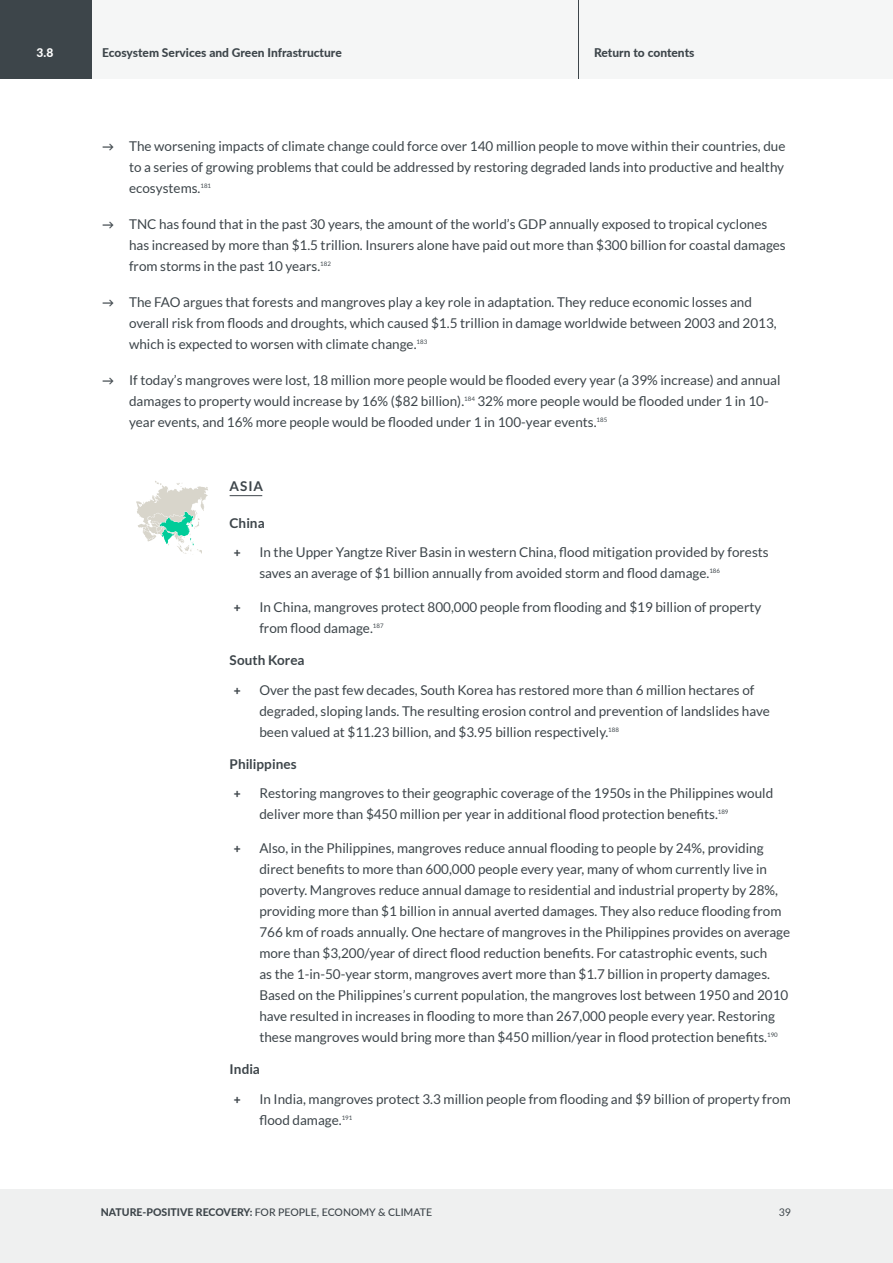
<style>
.page{position:relative;width:893px;height:1263px;background:#fff}
.page>*{position:absolute;margin:0;border:0;box-sizing:border-box;transform-origin:0 0}
.t1{font:13.5px/21px "Lato";color:#3d454a}
.COUNTRY_REGION{font:700 13.5px "Lato";color:#3d454a}
.COUNTRY_CONTINENT{font:700 13.5px "Lato";color:#3d454a}
.t2{font:800 12px "Lato";color:#3d454a}
.t3{font:800 12px "Lato";color:#fff}
.t4{font:500 10.5px "Lato";color:#3d454a}
.t5{font:10.5px "Lato";color:#3d454a}
.s1{font-weight:600;font-size:12px}
.s2{font-weight:800}
</style>
<div class="page">
<hr style="left:230px;top:495px;width:32px;height:1px;background:#3d454a">
<svg style="left:136px;top:481px;width:72px;height:73px"></svg>
<div style="left:92px;top:0;width:801px;height:79px;background:#f5f6f6"></div>
<div style="left:0;top:0;width:92px;height:79px;background:#3d454a"></div>
<hr style="left:578px;top:0;width:1px;height:79px;background:#3d454a">
<div style="left:0;top:1189px;width:893px;height:74px;background:#eff0f0"></div>
<p class="t3" style="left:37px;top:44px;width:18px">3.8</p>
<p class="t2" style="left:102px;top:44px;width:241px">Ecosystem Services and Green Infrastructure</p>
<p class="t2" style="left:594px;top:44px;width:102px">Return to contents</p>
<p class="t1" style="left:129px;top:136px;width:658px;text-align:justify;text-indent:-27px"><span class="s1">→</span> The worsening impacts of climate change could force over 140 million people to move within their countries, due to a series of growing problems that could be addressed by restoring degraded lands into productive and healthy ecosystems.<sup>181</sup></p>
<p class="t1" style="left:129px;top:214px;width:658px;text-indent:-27px"><span class="s1">→</span> TNC has found that in the past 30 years, the amount of the world’s GDP annually exposed to tropical cyclones has increased by more than $1.5 trillion. Insurers alone have paid out more than $300 billion for coastal damages from storms in the past 10 years.<sup>182</sup></p>
<p class="t1" style="left:129px;top:291px;width:649px;text-indent:-27px"><span class="s1">→</span> The FAO argues that forests and mangroves play a key role in adaptation. They reduce economic losses and overall risk from floods and droughts, which caused $1.5 trillion in damage worldwide between 2003 and 2013, which is expected to worsen with climate change.<sup>183</sup></p>
<p class="t1" style="left:129px;top:369px;width:653px;text-indent:-27px"><span class="s1">→</span> If today’s mangroves were lost, 18 million more people would be flooded every year (a 39% increase) and annual damages to property would increase by 16% ($82 billion).<sup>184</sup> 32% more people would be flooded under 1 in 10- year events, and 16% more people would be flooded under 1 in 100-year events.<sup>185</sup></p>
<p class="COUNTRY_CONTINENT" style="left:230px;top:478px;width:35px">ASIA</p>
<p class="COUNTRY_REGION" style="left:230px;top:515px;width:37px">China</p>
<p class="t2" style="left:234px;top:544px;width:8px">+</p>
<p class="t1" style="left:259px;top:542px;width:511px">In the Upper Yangtze River Basin in western China, flood mitigation provided by forests saves an average of $1 billion annually from avoided storm and flood damage.<sup>186</sup></p>
<p class="t2" style="left:234px;top:598px;width:8px">+</p>
<p class="t1" style="left:259px;top:596px;width:503px">In China, mangroves protect 800,000 people from flooding and $19 billion of property from flood damage.<sup>187</sup></p>
<p class="COUNTRY_REGION" style="left:230px;top:652px;width:77px">South Korea</p>
<p class="t2" style="left:234px;top:681px;width:8px">+</p>
<p class="t1" style="left:259px;top:679px;width:512px">Over the past few decades, South Korea has restored more than 6 million hectares of degraded, sloping lands. The resulting erosion control and prevention of landslides have been valued at $11.23 billion, and $3.95 billion respectively.<sup>188</sup></p>
<p class="COUNTRY_REGION" style="left:230px;top:756px;width:69px">Philippines</p>
<p class="t2" style="left:234px;top:785px;width:8px">+</p>
<p class="t1" style="left:259px;top:783px;width:515px">Restoring mangroves to their geographic coverage of the 1950s in the Philippines would deliver more than $450 million per year in additional flood protection benefits.<sup>189</sup></p>
<p class="t2" style="left:234px;top:840px;width:8px">+</p>
<p class="t1" style="left:259px;top:838px;width:532px">Also, in the Philippines, mangroves reduce annual flooding to people by 24%, providing direct benefits to more than 600,000 people every year, many of whom currently live in poverty. Mangroves reduce annual damage to residential and industrial property by 28%, providing more than $1 billion in annual averted damages. They also reduce flooding from 766 km of roads annually. One hectare of mangroves in the Philippines provides on average more than $3,200/year of direct flood reduction benefits. For catastrophic events, such<br>as the 1-in-50-year storm, mangroves avert more than $1.7 billion in property damages.<br>Based on the Philippines’s current population, the mangroves lost between 1950 and 2010 have resulted in increases in flooding to more than 267,000 people every year. Restoring these mangroves would bring more than $450 million/year in flood protection benefits.<sup>190</sup></p>
<p class="COUNTRY_REGION" style="left:230px;top:1062px;width:32px">India</p>
<p class="t2" style="left:234px;top:1090px;width:8px">+</p>
<p class="t1" style="left:259px;top:1088px;width:533px">In India, mangroves protect 3.3 million people from flooding and $9 billion of property from flood damage.<sup>191</sup></p>
<p class="t4" style="left:101px;top:1205px;width:333px"><span class="s2">NATURE-POSITIVE RECOVERY:</span> FOR PEOPLE, ECONOMY &amp; CLIMATE</p>
<p class="t5" style="left:779px;top:1206px;width:14px">39</p>
</div>
